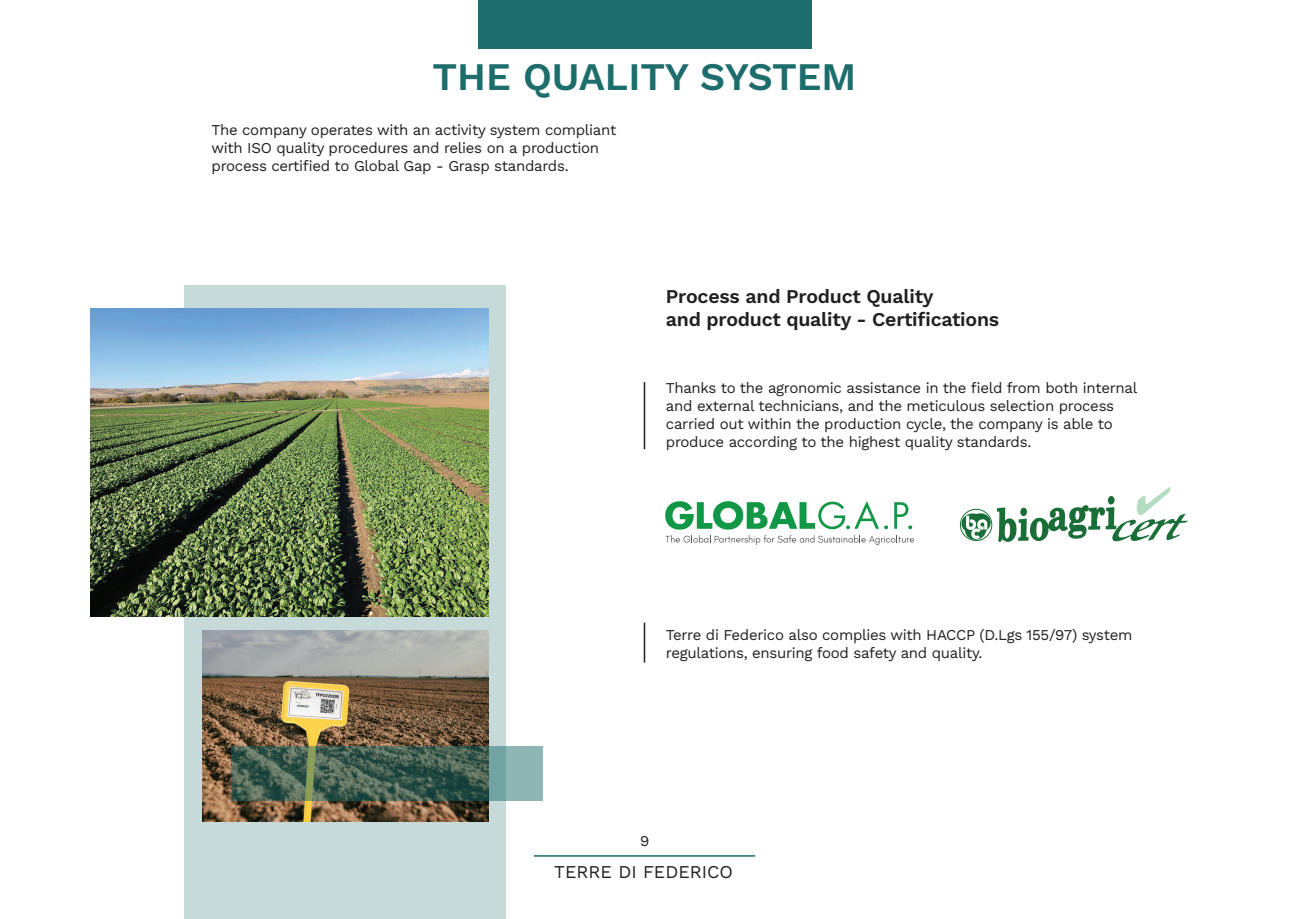
<style>
.page{position:relative;width:1289px;height:919px;background:#fff}
.page>*{position:absolute;margin:0;border:0;box-sizing:border-box;transform-origin:0 0}
.t1{font:39px "Work Sans";color:#1c6d6b}
.t2{font:19.5px/23.4px "Work Sans";letter-spacing:-.01em;color:#231f20}
.t3{font:18px "Work Sans";color:#231f20}
.t4{font:15px/18px "Work Sans";letter-spacing:-.02em;color:#231f20}
</style>
<div class="page">
<div style="left:184px;top:285px;width:322px;height:633px;background:#c6dada"></div>
<img style="left:90px;top:308px;width:398px;height:308px">
<hr style="left:643px;top:622px;width:2px;height:40px;background:#231f20">
<hr style="left:643px;top:382px;width:2px;height:67px;background:#231f20">
<div style="left:477px;top:0;width:334px;height:49px;background:#1c6d6b"></div>
<svg style="left:961px;top:513px;width:29px;height:26px"></svg>
<div style="left:960px;top:509px;width:32px;height:31px;border:1px solid #196e37;border-radius:50%"></div>
<svg style="left:996px;top:487px;width:191px;height:55px"></svg>
<svg style="left:894px;top:502px;width:18px;height:27px"></svg>
<svg style="left:884px;top:525px;width:4px;height:4px"></svg>
<svg style="left:665px;top:501px;width:213px;height:28px"></svg>
<svg style="left:665px;top:535px;width:249px;height:10px"></svg>
<hr style="left:534px;top:855px;width:221px;height:1px;background:#1c6d6b">
<img style="left:202px;top:630px;width:286px;height:191px">
<svg style="left:231px;top:746px;width:311px;height:54px;background:#4e6d61"></svg>
<p class="t1" style="left:432px;top:47px;width:425px">THE QUALITY SYSTEM</p>
<p class="t4" style="left:211px;top:120px;width:406px">The company operates with an activity system compliant with ISO quality procedures and relies on a production process certified to Global Gap - Grasp standards.</p>
<p class="t2" style="left:666px;top:284px;width:335px">Process and Product Quality<br>and product quality - Certifications</p>
<p class="t4" style="left:666px;top:378px;width:473px">Thanks to the agronomic assistance in the field from both internal and external technicians, and the meticulous selection process carried out within the production cycle, the company is able to produce according to the highest quality standards.</p>
<p class="t4" style="left:666px;top:625px;width:468px">Terre di Federico also complies with HACCP (D.Lgs 155/97) system regulations, ensuring food safety and quality.</p>
<p class="t4" style="left:640px;top:831px;width:11px">9</p>
<p class="t3" style="left:554px;top:858px;width:180px">TERRE DI FEDERICO</p>
</div>
